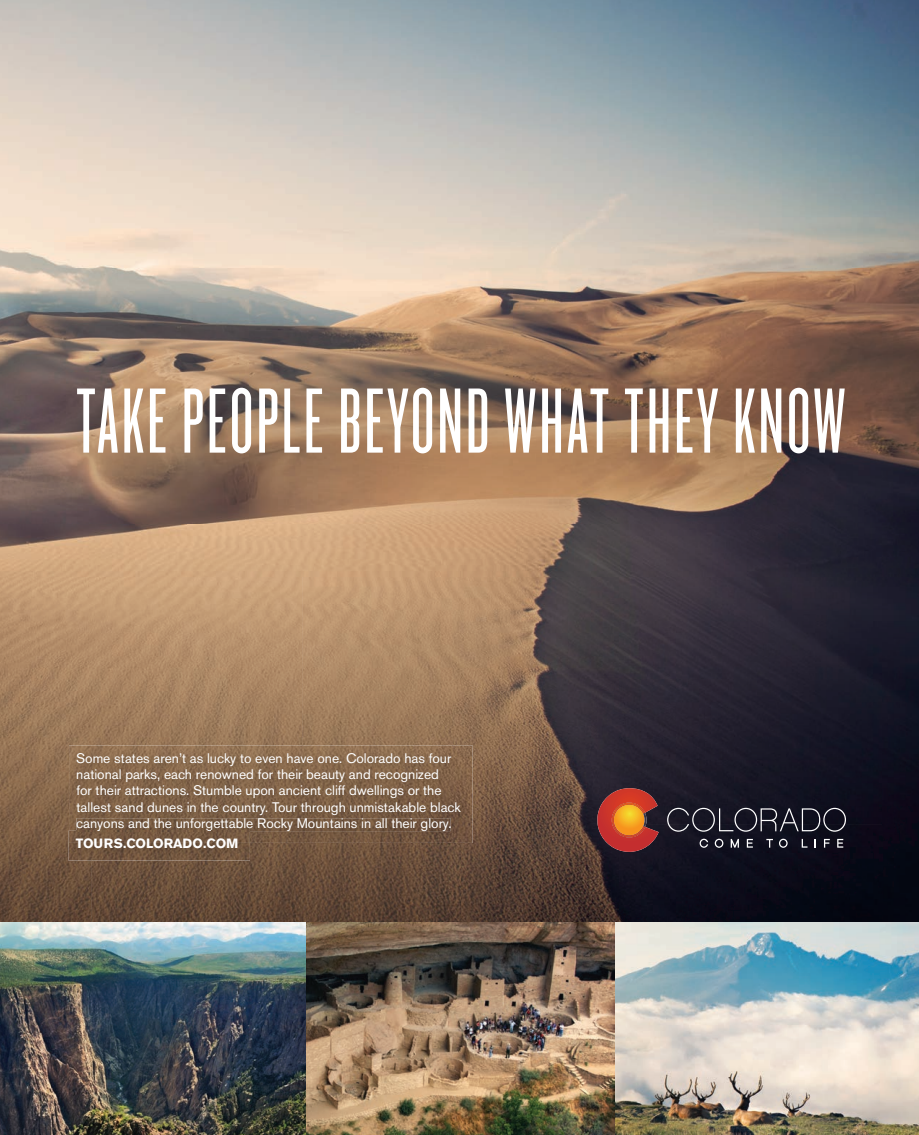
<style>
.page{position:relative;width:919px;height:1135px;background:#fff}
.page>*{position:absolute;margin:0;border:0;box-sizing:border-box;transform-origin:0 0}
.t1{font:96.15px "Knockout 26 Junior Flywght";letter-spacing:.03em;color:#fff}
.t2{font:13.8px/16.4px "Akzidenz Grotesk BE";color:#fff}
.t3{font:700 13.35px "Akzidenz Grotesk BE";color:#fff}
</style>
<div class="page">
<img style="left:0;top:0;width:918px;height:576px">
<img style="left:0;top:576px;width:618px;height:195px">
<img style="left:618px;top:576px;width:300px;height:346px">
<img style="left:0;top:771px;width:91px;height:151px">
<img style="left:461px;top:771px;width:158px;height:151px">
<img style="left:91px;top:842px;width:370px;height:80px">
<img style="left:69px;top:745px;width:403px;height:97px">
<img style="left:76px;top:817px;width:374px;height:13px">
<img style="left:68px;top:830px;width:182px;height:30px">
<img style="left:69px;top:830px;width:181px;height:12px">
<img style="left:76px;top:830px;width:174px;height:1px">
<img style="left:97px;top:830px;width:113px;height:1px">
<svg style="left:597px;top:788px;width:61px;height:63px"></svg>
<img style="left:644px;top:804px;width:2px;height:22px">
<img style="left:611px;top:802px;width:33px;height:35px">
<svg style="left:666px;top:807px;width:179px;height:24px"></svg>
<svg style="left:699px;top:838px;width:8px;height:9px"></svg>
<svg style="left:714px;top:838px;width:9px;height:9px"></svg>
<svg style="left:730px;top:838px;width:8px;height:9px"></svg>
<svg style="left:746px;top:838px;width:6px;height:9px"></svg>
<svg style="left:766px;top:838px;width:6px;height:9px"></svg>
<svg style="left:778px;top:838px;width:9px;height:9px"></svg>
<svg style="left:801px;top:838px;width:6px;height:9px"></svg>
<svg style="left:823px;top:838px;width:6px;height:9px"></svg>
<svg style="left:836px;top:838px;width:6px;height:9px"></svg>
<img style="left:0;top:922px;width:918px;height:212px">
<h1 class="t1" style="left:76px;top:388px;width:770px">TAKE PEOPLE BEYOND WHAT THEY KNOW</h1>
<p class="t2" style="left:76px;top:749px;width:386px">Some states aren’t as lucky to even have one. Colorado has four national parks, each renowned for their beauty and recognized<br>for their attractions. Stumble upon ancient cliff dwellings or the tallest sand dunes in the country. Tour through unmistakable black canyons and the unforgettable Rocky Mountains in all their glory.</p>
<p class="t3" style="left:76px;top:838px;width:164px">TOURS.COLORADO.COM</p>
</div>
